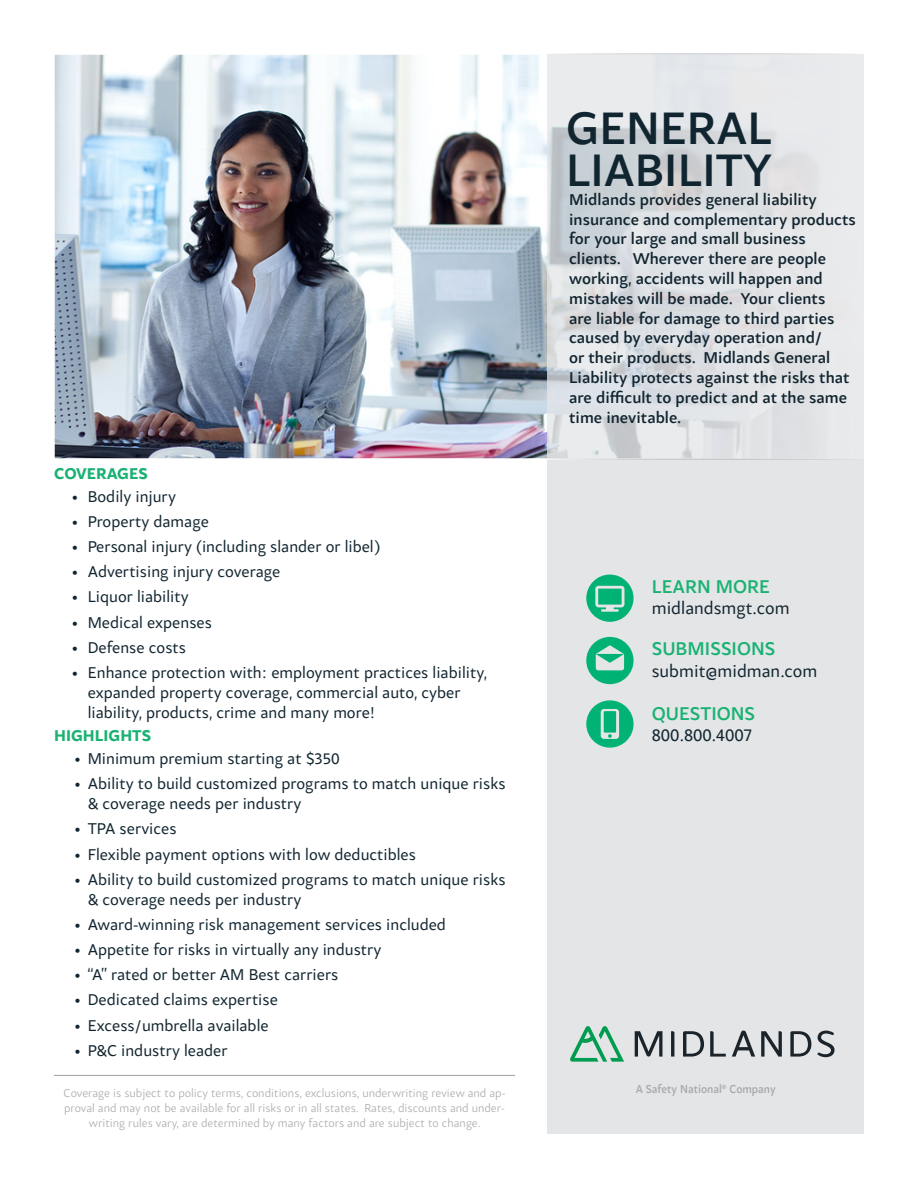
<style>
.page{position:relative;width:918px;height:1188px;background:#fff}
.page>*{position:absolute;margin:0;border:0;box-sizing:border-box;transform-origin:0 0}
.t1{font:500 48px "Samo Sans Pro";color:#112530}
.t2{font:500 19.5px "Samo Sans Pro";color:#19b273}
.t3{font:18px "Samo Sans Pro";color:#112530}
.t4{font:16.5px/19.8px "Samo Sans Pro";color:#112530}
.t5{font:500 16.5px/19.8px "Samo Sans Pro";color:#112530}
.t6{font:700 16.5px "Samo Sans Pro";color:#19b273}
.t7{font:500 12.15px "Samo Sans Pro";color:#a8a9ad;scale:.93 1}
.t8{font:300 12px/15px "Samo Sans Pro";color:#a8a9ad;text-align:center}
</style>
<div class="page">
<div style="left:548px;top:459px;width:316px;height:675px;background:#e4e5e7"></div>
<img style="left:56px;top:56px;width:492px;height:401px">
<svg style="left:548px;top:54px;width:316px;height:405px;background:#dee0e3"></svg>
<svg style="left:570px;top:1026px;width:54px;height:36px"></svg>
<svg style="left:635px;top:1031px;width:27px;height:26px"></svg>
<svg style="left:710px;top:1031px;width:16px;height:26px"></svg>
<svg style="left:732px;top:1031px;width:23px;height:26px"></svg>
<svg style="left:790px;top:1031px;width:21px;height:26px"></svg>
<svg style="left:683px;top:1031px;width:21px;height:26px"></svg>
<svg style="left:671px;top:1031px;width:3px;height:26px"></svg>
<svg style="left:817px;top:1031px;width:18px;height:26px"></svg>
<svg style="left:761px;top:1031px;width:21px;height:26px"></svg>
<svg style="left:586px;top:575px;width:48px;height:47px"></svg>
<svg style="left:586px;top:637px;width:48px;height:47px"></svg>
<svg style="left:586px;top:700px;width:48px;height:48px"></svg>
<hr style="left:54px;top:1075px;width:461px;height:1px;background:#a8a9ad">
<p class="t6" style="left:54px;top:463px;width:95px">COVERAGES</p>
<p class="t4" style="left:72px;top:486px;width:106px">• Bodily injury</p>
<p class="t4" style="left:72px;top:511px;width:139px">• Property damage</p>
<p class="t4" style="left:72px;top:537px;width:311px">• Personal injury (including slander or libel)</p>
<p class="t4" style="left:72px;top:562px;width:210px">• Advertising injury coverage</p>
<p class="t4" style="left:72px;top:587px;width:119px">• Liquor liability</p>
<p class="t4" style="left:72px;top:612px;width:142px">• Medical expenses</p>
<p class="t4" style="left:72px;top:637px;width:116px">• Defense costs</p>
<p class="t4" style="left:88px;top:663px;width:401px;text-indent:-16px">• Enhance protection with: employment practices liability, expanded property coverage, commercial auto, cyber liability, products, crime and many more!</p>
<p class="t6" style="left:54px;top:726px;width:99px">HIGHLIGHTS</p>
<p class="t4" style="left:74px;top:749px;width:267px">• Minimum premium starting at $350</p>
<p class="t4" style="left:88px;top:774px;width:419px;text-indent:-14px">• Ability to build customized programs to match unique risks &amp; coverage needs per industry</p>
<p class="t4" style="left:74px;top:819px;width:104px">• TPA services</p>
<p class="t4" style="left:74px;top:844px;width:343px">• Flexible payment options with low deductibles</p>
<p class="t4" style="left:88px;top:870px;width:419px;text-indent:-14px">• Ability to build customized programs to match unique risks &amp; coverage needs per industry</p>
<p class="t4" style="left:74px;top:915px;width:373px">• Award-winning risk management services included</p>
<p class="t4" style="left:74px;top:940px;width:309px">• Appetite for risks in virtually any industry</p>
<p class="t4" style="left:74px;top:965px;width:266px">• “A” rated or better AM Best carriers</p>
<p class="t4" style="left:74px;top:990px;width:205px">• Dedicated claims expertise</p>
<p class="t4" style="left:74px;top:1015px;width:196px">• Excess/umbrella available</p>
<p class="t4" style="left:74px;top:1041px;width:155px">• P&amp;C industry leader</p>
<p class="t8" style="left:63px;top:1085px;width:444px">Coverage is subject to policy terms, conditions, exclusions, underwriting review and ap&shy;proval and may not be available for all risks or in all states. Rates, discounts and under&shy;writing rules vary, are determined by many factors and are subject to change.</p>
<p class="t1" style="left:566px;top:99px;width:207px">GENERAL</p>
<p class="t1" style="left:566px;top:141px;width:208px">LIABILITY</p>
<p class="t5" style="left:569px;top:189px;width:288px">Midlands provides general liability insurance and complementary products for your large and small business clients. Wherever there are people working, accidents will happen and mistakes will be made. Your clients<br>are liable for damage to third parties caused by everyday operation and/<br>or their products. Midlands General Liability protects against the risks that are difficult to predict and at the same time inevitable.</p>
<p class="t2" style="left:652px;top:574px;width:120px">LEARN MORE</p>
<p class="t3" style="left:652px;top:597px;width:139px">midlandsmgt.com</p>
<p class="t2" style="left:652px;top:637px;width:125px">SUBMISSIONS</p>
<p class="t3" style="left:652px;top:660px;width:167px">submit@midman.com</p>
<p class="t2" style="left:652px;top:701px;width:105px">QUESTIONS</p>
<p class="t3" style="left:652px;top:724px;width:102px">800.800.4007</p>
<p class="t7" style="left:636px;top:1081px;width:152px">A Safety National® Company</p>
</div>
